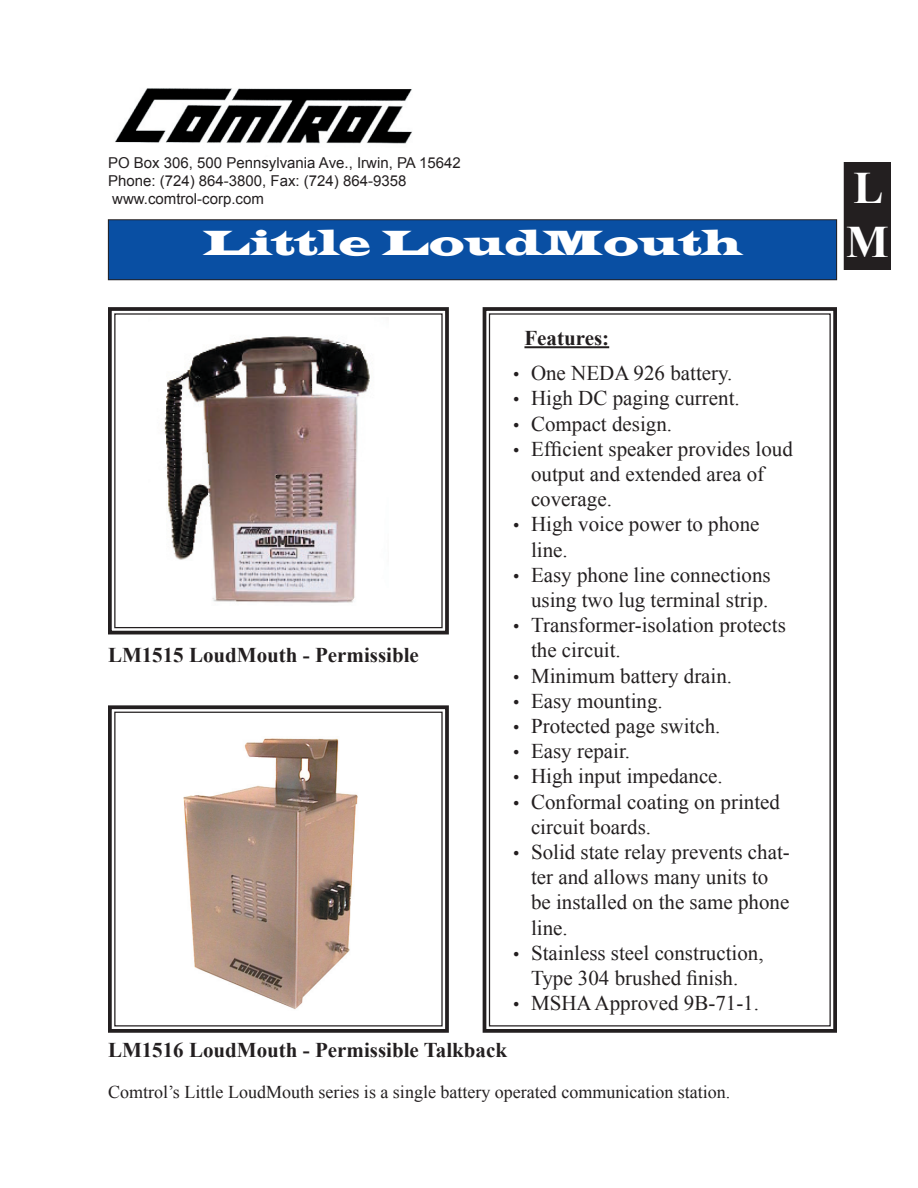
<style>
.page{position:relative;width:918px;height:1188px;background:#fff}
.page>*{position:absolute;margin:0;border:0;box-sizing:border-box;transform-origin:0 0}
.t1{font:700 45px "Times New Roman";color:#fff}
.t2{font:36px "Latin Wide";color:#fff}
.Hanging_indent{font:21px/25.2px "Times New Roman";color:#231f20}
.t3{font:700 21px "Times New Roman";color:#231f20}
.Body_Text_2{font:18px "Times New Roman";color:#231f20}
.t4{font:15px "Arial";color:#231f20}
.s1{font-size:18px}
</style>
<div class="page">
<div style="left:108px;top:220px;width:729px;height:60px;background:#094fa3"></div>
<div style="left:108px;top:219px;width:729px;height:61px;border:1px solid #231f20"></div>
<svg style="left:108px;top:307px;width:341px;height:328px"></svg>
<div style="left:114px;top:313px;width:329px;height:315px;border:1px solid #231f20"></div>
<div style="left:845px;top:164px;width:45px;height:104px;background:#231f20"></div>
<div style="left:844px;top:162px;width:47px;height:108px;border:3px solid #231f20"></div>
<svg style="left:482px;top:307px;width:355px;height:726px"></svg>
<hr style="left:524px;top:346px;width:85px;height:2px;background:#231f20">
<img style="left:148px;top:317px;width:240px;height:307px">
<img style="left:115px;top:88px;width:297px;height:56px">
<svg style="left:108px;top:705px;width:341px;height:328px"></svg>
<div style="left:114px;top:712px;width:329px;height:315px;border:1px solid #231f20"></div>
<img style="left:165px;top:726px;width:206px;height:298px">
<p class="t4" style="left:108px;top:153px;width:354px">PO Box 306, 500 Pennsylvania Ave., Irwin, PA 15642</p>
<p class="t4" style="left:108px;top:171px;width:300px">Phone: (724) 864-3800, Fax: (724) 864-9358</p>
<p class="t4" style="left:112px;top:189px;width:153px">www.comtrol-corp.com</p>
<p class="t2" style="left:203px;top:221px;width:542px">Little LoudMouth</p>
<p class="t3" style="left:108px;top:641px;width:312px">LM1515 LoudMouth - Permissible</p>
<p class="t3" style="left:524px;top:323px;width:86px">Features:</p>
<p class="Hanging_indent" style="left:513px;top:360px;width:221px"><span class="s1">•</span> One NEDA 926 battery.</p>
<p class="Hanging_indent" style="left:513px;top:385px;width:228px"><span class="s1">•</span> High DC paging current.</p>
<p class="Hanging_indent" style="left:513px;top:411px;width:161px"><span class="s1">•</span> Compact design.</p>
<p class="Hanging_indent" style="left:531px;top:436px;width:263px;text-indent:-18px"><span class="s1">•</span> Efficient speaker provides loud output and extended area of coverage.</p>
<p class="Hanging_indent" style="left:531px;top:511px;width:230px;text-indent:-18px"><span class="s1">•</span> High voice power to phone line.</p>
<p class="Hanging_indent" style="left:513px;top:562px;width:259px;text-align:right"><span class="s1">•</span> Easy phone line connections using two lug terminal strip.</p>
<p class="Hanging_indent" style="left:531px;top:612px;width:256px;text-indent:-18px"><span class="s1">•</span> Transformer-isolation protects the circuit.</p>
<p class="Hanging_indent" style="left:513px;top:663px;width:221px"><span class="s1">•</span> Minimum battery drain.</p>
<p class="Hanging_indent" style="left:513px;top:688px;width:151px"><span class="s1">•</span> Easy mounting.</p>
<p class="Hanging_indent" style="left:513px;top:713px;width:209px"><span class="s1">•</span> Protected page switch.</p>
<p class="Hanging_indent" style="left:513px;top:738px;width:119px"><span class="s1">•</span> Easy repair.</p>
<p class="Hanging_indent" style="left:513px;top:763px;width:211px"><span class="s1">•</span> High input impedance.</p>
<p class="Hanging_indent" style="left:531px;top:789px;width:251px;text-indent:-18px"><span class="s1">•</span> Conformal coating on printed circuit boards.</p>
<p class="Hanging_indent" style="left:531px;top:839px;width:260px;text-indent:-18px"><span class="s1">•</span> Solid state relay prevents chat&shy;ter and allows many units to be installed on the same phone line.</p>
<p class="Hanging_indent" style="left:513px;top:940px;width:252px;text-align:center"><span class="s1">•</span> Stainless steel construction,<br>Type 304 brushed finish.</p>
<p class="Hanging_indent" style="left:513px;top:990px;width:248px"><span class="s1">•</span> MSHA Approved 9B-71-1.</p>
<p class="t3" style="left:108px;top:1036px;width:401px">LM1516 LoudMouth - Permissible Talkback</p>
<p class="Body_Text_2" style="left:108px;top:1080px;width:624px">Comtrol’s Little LoudMouth series is a single battery operated communication station.</p>
<p class="t1" style="left:854px;top:156px;width:32px">L</p>
<p class="t1" style="left:846px;top:210px;width:44px">M</p>
</div>
